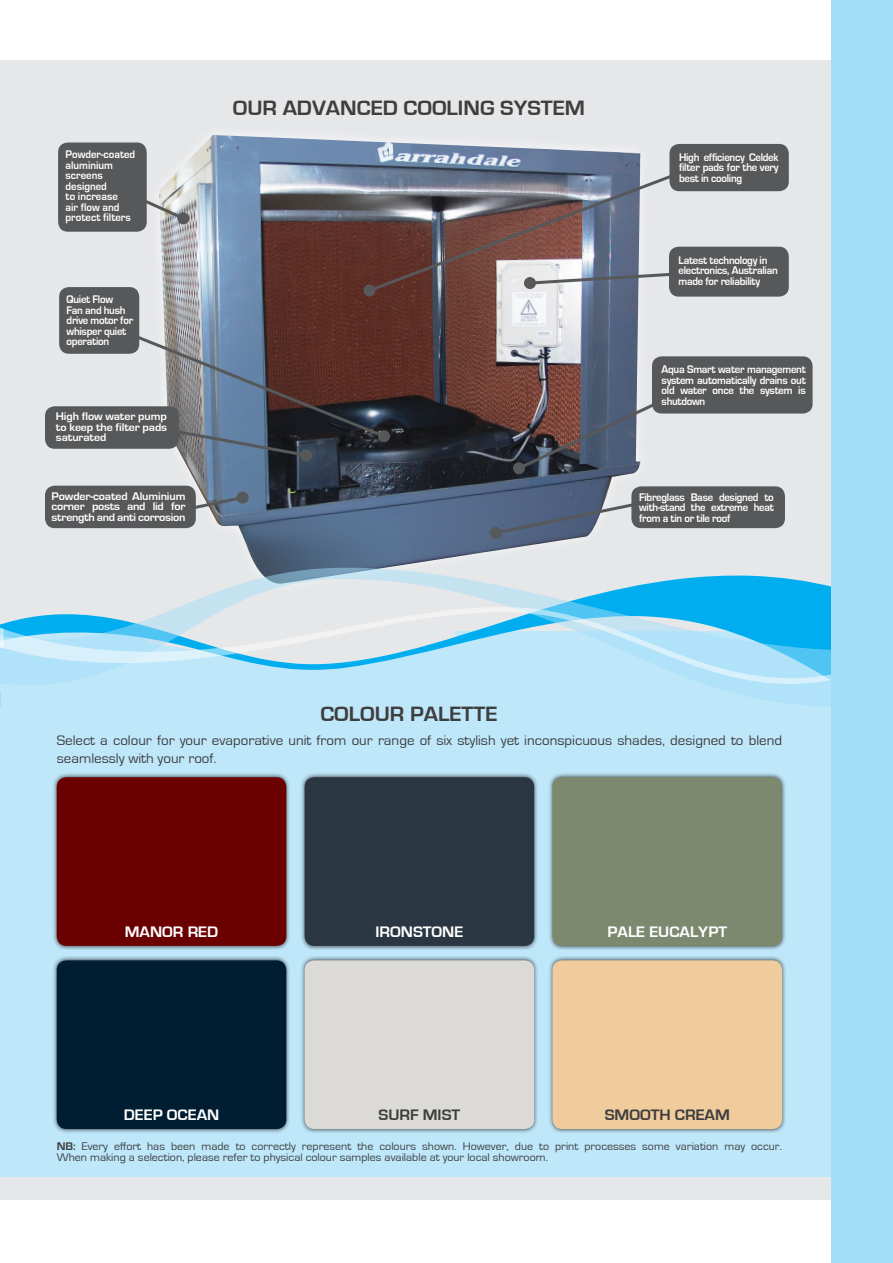
<style>
.page{position:relative;width:893px;height:1263px;background:#fff}
.page>*{position:absolute;margin:0;border:0;box-sizing:border-box;transform-origin:0 0}
.t1{font:700 21.3px "Eurostile";color:#3e3e3f;scale:1.05 1}
.t2{font:700 15.6px "Eurostile";color:#fff;scale:1.05 1}
.t3{font:700 15.6px "Eurostile";color:#3e3e3f;scale:1.05 1}
.t4{font:14.25px/18px "Eurostile";color:#3e3e3f;scale:1.05 1}
.t5{font:700 11.4px/10.5px "Eurostile";letter-spacing:-.025em;color:#fff;text-align:justify;scale:.95 1}
.t6{font:11.4px/10.5px "Eurostile";color:#3e3e3f;scale:1.05 1}
.t7{font:700 11.4px/10.5px "Eurostile";letter-spacing:-.025em;color:#fff;text-align:justify;scale:1.05 1}
.t8{font:700 11.4px/10.5px "Eurostile";color:#fff;scale:.95 1}
.s1{font-weight:700}
</style>
<div class="page">
<div style="left:0;top:61px;width:893px;height:1139px;background:#e6e7e9"></div>
<img style="left:159px;top:135px;width:481px;height:433px">
<svg style="left:489px;top:500px;width:154px;height:39px"></svg>
<div style="left:631px;top:486px;width:154px;height:42px;background:#57585a;border-radius:10px"></div>
<svg style="left:196px;top:494px;width:50px;height:21px"></svg>
<div style="left:237px;top:491px;width:12px;height:13px;background:#57585a;border-radius:50%"></div>
<div style="left:45px;top:486px;width:151px;height:42px;background:#57585a;border-radius:10px"></div>
<svg style="left:147px;top:192px;width:40px;height:30px"></svg>
<div style="left:177px;top:212px;width:12px;height:12px;background:#57585a;border-radius:50%"></div>
<div style="left:58px;top:142px;width:89px;height:90px;background:#57585a;border-radius:10px"></div>
<div style="left:669px;top:247px;width:120px;height:50px;background:#57585a;border-radius:10px"></div>
<div style="left:300px;top:449px;width:12px;height:12px;background:#57585a;border-radius:50%"></div>
<img style="left:366px;top:165px;width:328px;height:129px">
<div style="left:363px;top:284px;width:12px;height:13px;background:#57585a;border-radius:50%"></div>
<svg style="left:513px;top:396px;width:144px;height:79px;background:#67636d"></svg>
<svg style="left:132px;top:332px;width:256px;height:127px;background:#646068"></svg>
<div style="left:378px;top:430px;width:12px;height:12px;background:#57585a;border-radius:50%"></div>
<div style="left:45px;top:406px;width:134px;height:43px;background:#57585a;border-radius:10px"></div>
<div style="left:59px;top:287px;width:80px;height:67px;background:#57585a;border-radius:10px"></div>
<div style="left:652px;top:356px;width:161px;height:58px;background:#57585a;border-radius:10px"></div>
<div style="left:669px;top:144px;width:120px;height:47px;background:#57585a;border-radius:10px"></div>
<div style="left:0;top:631px;width:839px;height:545px;background:#bee7fa"></div>
<svg style="left:184px;top:568px;width:648px;height:139px"></svg>
<svg style="left:5px;top:605px;width:827px;height:80px"></svg>
<div style="left:832px;top:0;width:61px;height:1263px;background:#a2def8"></div>
<svg style="left:0;top:623px;width:5px;height:84px"></svg>
<div style="left:52px;top:772px;width:239px;height:178px;background:#231f20;opacity:.75"></div>
<div style="left:57px;top:777px;width:229px;height:169px;background:#6a0000"></div>
<div style="left:300px;top:772px;width:239px;height:178px;background:#231f20;opacity:.75"></div>
<div style="left:305px;top:777px;width:229px;height:169px;background:#2a3642"></div>
<div style="left:548px;top:772px;width:238px;height:178px;background:#231f20;opacity:.75"></div>
<div style="left:552px;top:777px;width:230px;height:169px;background:#7c896f"></div>
<div style="left:52px;top:956px;width:239px;height:177px;background:#231f20;opacity:.75"></div>
<div style="left:57px;top:960px;width:229px;height:169px;background:#011d32"></div>
<div style="left:300px;top:956px;width:239px;height:177px;background:#231f20;opacity:.75"></div>
<div style="left:305px;top:960px;width:229px;height:169px;background:#dbdad6"></div>
<div style="left:548px;top:956px;width:238px;height:177px;background:#231f20;opacity:.75"></div>
<div style="left:552px;top:960px;width:230px;height:169px;background:#f0cc9c"></div>
<p class="t8" style="left:66px;top:150px;width:75px">Powder-coated aluminium screens designed<br>to increase<br>air flow and protect filters</p>
<p class="t5" style="left:67px;top:294px;width:72px;text-align:left">Quiet Flow<br>Fan and hush drive motor for whisper quiet operation</p>
<p class="t7" style="left:56px;top:411px;width:107px">High flow water pump to keep the filter pads saturated</p>
<p class="t7" style="left:52px;top:491px;width:129px">Powder-coated Aluminium corner posts and lid for strength and anti corrosion</p>
<p class="t1" style="left:233px;top:97px;width:337px">OUR ADVANCED COOLING SYSTEM</p>
<p class="t5" style="left:679px;top:152px;width:106px">High efficiency Celdek filter pads for the very best in cooling</p>
<p class="t5" style="left:679px;top:255px;width:106px;text-align:left">Latest technology in electronics, Australian made for reliability</p>
<p class="t5" style="left:662px;top:365px;width:153px">Aqua Smart water management system automatically drains out old water once the system is shutdown</p>
<p class="t5" style="left:639px;top:492px;width:143px">Fibreglass Base designed to with-stand the extreme heat from a tin or tile roof</p>
<p class="t1" style="left:320px;top:702px;width:170px">COLOUR PALETTE</p>
<p class="t4" style="left:57px;top:731px;width:692px">Select a colour for your evaporative unit from our range of six stylish yet inconspicuous shades, designed to blend seamlessly with your roof.</p>
<p class="t2" style="left:125px;top:924px;width:91px">MANOR RED</p>
<p class="t2" style="left:375px;top:924px;width:85px">IRONSTONE</p>
<p class="t2" style="left:607px;top:924px;width:116px">PALE EUCALYPT</p>
<p class="t2" style="left:124px;top:1107px;width:92px">DEEP OCEAN</p>
<p class="t3" style="left:379px;top:1107px;width:79px">SURF MIST</p>
<p class="t3" style="left:605px;top:1107px;width:121px">SMOOTH CREAM</p>
<p class="t6" style="left:57px;top:1141px;width:692px"><span class="s1">NB:</span> Every effort has been made to correctly represent the colours shown. However, due to print processes some variation may occur.<br>When making a selection, please refer to physical colour samples available at your local showroom.</p>
</div>
